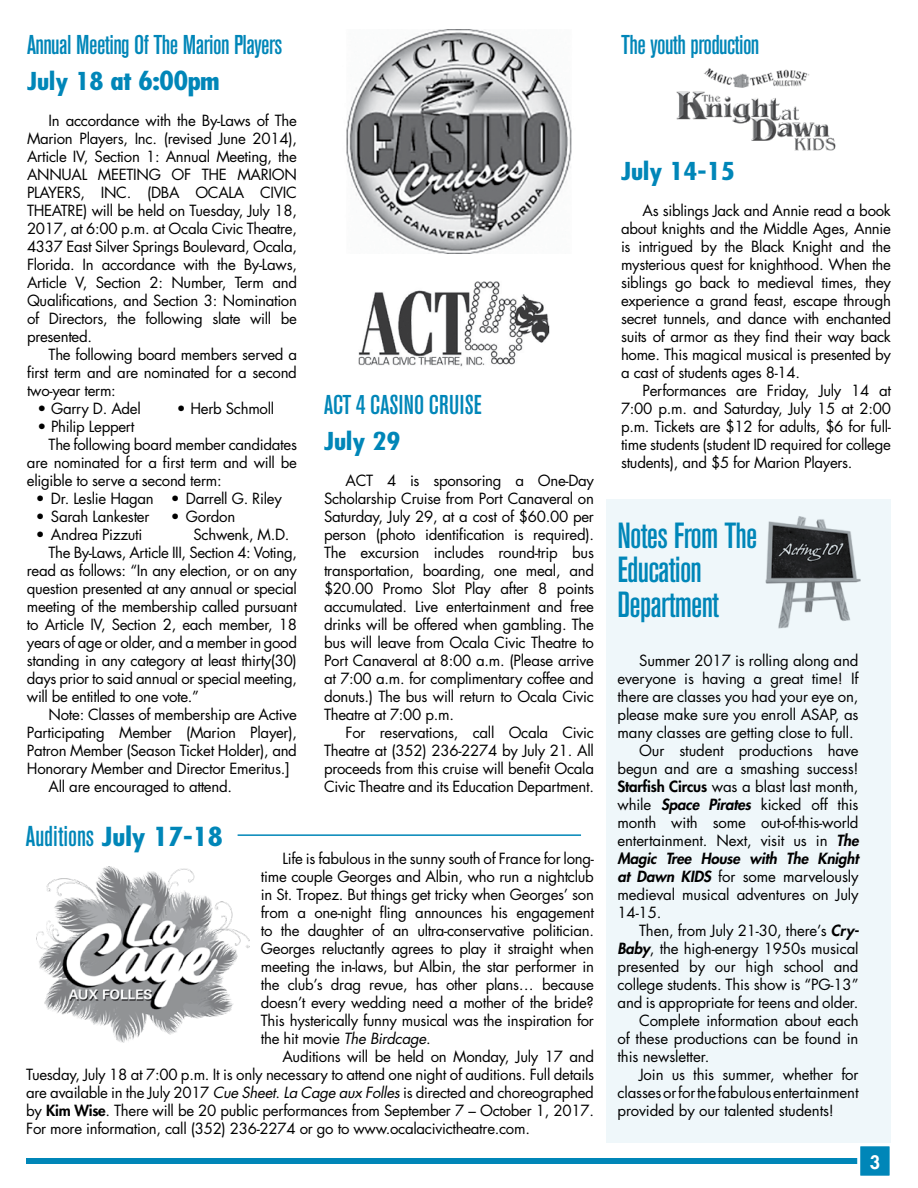
<style>
.page{position:relative;width:918px;height:1188px;background:#fff}
.page>*{position:absolute;margin:0;border:0;box-sizing:border-box;transform-origin:0 0}
.t1{font:500 condensed 36px/34.5px "Akzidenz Grotesk BE";letter-spacing:-.02em;color:#0086b8}
.t2{font:500 condensed 28.5px "Akzidenz Grotesk BE";color:#0086b8}
.t3{font:500 condensed 27px "Akzidenz Grotesk BE";letter-spacing:-.02em;color:#0086b8}
.t4{font:500 condensed 27px "Akzidenz Grotesk BE";letter-spacing:.01em;color:#0086b8}
.t5{font:700 condensed 25.5px "Futura Std";letter-spacing:-.025em;color:#0086b8;scale:1.2 1}
.t6{font:700 condensed 24px "Futura Std";color:#0086b8;scale:1.2 1}
.t7{font:800 18px "Futura";color:#fff}
.t8{font:15px/18px "Futura";letter-spacing:-.02em;color:#000;text-align:justify}
.t9{font:italic 800 15px "Futura";letter-spacing:-.01em;color:#000}
.s1{font-size:24px}
.s2{font-family:"Futura Std";font-weight:700;font-size:25.5px}
.s3{font-style:italic}
.s4{font-weight:800}
.s5{font-weight:800;font-style:italic}
</style>
<div class="page">
<div style="left:606px;top:500px;width:285px;height:643px;background:#eff7fa"></div>
<div style="left:26px;top:1158px;width:832px;height:6px;background:#0086b8"></div>
<div style="left:857px;top:1143px;width:36px;height:36px;background:#0086b8;border:3px solid #fff"></div>
<img style="left:765px;top:516px;width:96px;height:113px">
<img style="left:676px;top:68px;width:160px;height:83px">
<img style="left:37px;top:867px;width:213px;height:176px">
<hr style="left:238px;top:834px;width:343px;height:2px;background:#0086b8">
<img style="left:346px;top:29px;width:226px;height:225px">
<img style="left:358px;top:281px;width:192px;height:86px">
<h3 class="t3" style="left:27px;top:30px;width:257px">Annual Meeting Of The Marion Players</h3>
<h3 class="t5" style="left:27px;top:65px;width:162px"><span class="s1">July 18</span> at 6:00pm</h3>
<p class="t8" style="left:27px;top:111px;width:272px;text-indent:22px">In accordance with the By-Laws of The Marion Players, Inc. (revised June 2014), Article IV, Section 1: Annual Meeting, the ANNUAL MEETING OF THE MARION PLAYERS, INC. (DBA OCALA CIVIC THEATRE) will be held on Tuesday, July 18, 2017, at 6:00 p.m. at Ocala Civic Theatre, 4337 East Silver Springs Boulevard, Ocala, Florida. In accordance with the By-Laws, Article V, Section 2: Number, Term and Qualifications, and Section 3: Nomination of Directors, the following slate will be presented.</p>
<p class="t8" style="left:27px;top:345px;width:272px;text-indent:22px">The following board members served a first term and are nominated for a second two-year term:</p>
<p class="t8" style="left:38px;top:399px;width:105px">• Garry D. Adel</p>
<p class="t8" style="left:38px;top:417px;width:99px">• Philip Leppert</p>
<p class="t8" style="left:177px;top:399px;width:99px">• Herb Schmoll</p>
<p class="t8" style="left:27px;top:435px;width:272px;text-indent:22px">The following board member candidates are nominated for a first term and will be eligible to serve a second term:</p>
<p class="t8" style="left:36px;top:489px;width:119px">• Dr. Leslie Hagan</p>
<p class="t8" style="left:36px;top:507px;width:115px">• Sarah Lankester</p>
<p class="t8" style="left:36px;top:525px;width:108px">• Andrea Pizzuti</p>
<p class="t8" style="left:171px;top:489px;width:112px">• Darrell G. Riley</p>
<p class="t8" style="left:171px;top:507px;width:66px">• Gordon</p>
<p class="t8" style="left:194px;top:525px;width:98px">Schwenk, M.D.</p>
<p class="t8" style="left:49px;top:543px;width:250px">The By-Laws, Article III, Section 4: Voting,</p>
<p class="t8" style="left:27px;top:561px;width:271px">read as follows: “In any election, or on any</p>
<p class="t8" style="left:27px;top:579px;width:272px">question presented at any annual or special</p>
<p class="t8" style="left:27px;top:597px;width:271px">meeting of the membership called pursuant</p>
<p class="t8" style="left:27px;top:615px;width:272px">to Article IV, Section 2, each member, 18</p>
<p class="t8" style="left:27px;top:633px;width:272px">years of age or older, and a member in good</p>
<p class="t8" style="left:27px;top:651px;width:271px">standing in any category at least thirty(30)</p>
<p class="t8" style="left:27px;top:669px;width:272px">days prior to said annual or special meeting,</p>
<p class="t8" style="left:27px;top:687px;width:173px">will be entitled to one vote.”</p>
<p class="t8" style="left:49px;top:705px;width:250px">Note: Classes of membership are Active</p>
<p class="t8" style="left:27px;top:723px;width:272px">Participating Member (Marion Player),</p>
<p class="t8" style="left:27px;top:741px;width:271px">Patron Member (Season Ticket Holder), and</p>
<p class="t8" style="left:27px;top:759px;width:264px">Honorary Member and Director Emeritus.]</p>
<p class="t8" style="left:49px;top:777px;width:185px">All are encouraged to attend.</p>
<h3 class="t4" style="left:324px;top:390px;width:159px">ACT 4 CASINO CRUISE</h3>
<h3 class="t6" style="left:324px;top:426px;width:65px">July 29</h3>
<p class="t8" style="left:324px;top:471px;width:272px;text-indent:22px">ACT 4 is sponsoring a One-Day Scholarship Cruise from Port Canaveral on Saturday, July 29, at a cost of $60.00 per person (photo identification is required).<br>The excursion includes round-trip bus transportation, boarding, one meal, and $20.00 Promo Slot Play after 8 points accumulated. Live entertainment and free drinks will be offered when gambling. The bus will leave from Ocala Civic Theatre to Port Canaveral at 8:00 a.m. (Please arrive at 7:00 a.m. for complimentary coffee and donuts.) The bus will return to Ocala Civic Theatre at 7:00 p.m.</p>
<p class="t8" style="left:324px;top:723px;width:272px;text-indent:22px">For reservations, call Ocala Civic Theatre at (352) 236-2274 by July 21. All proceeds from this cruise will benefit Ocala Civic Theatre and its Education Department.</p>
<h2 class="t2" style="left:26px;top:820px;width:199px">Auditions <span class="s2">July 17-18</span></h2>
<p class="t8" style="left:261px;top:849px;width:335px;text-indent:22px">Life is fabulous in the sunny south of France for long&shy;time couple Georges and Albin, who run a nightclub in St. Tropez. But things get tricky when Georges’ son from a one-night fling announces his engagement to the daughter of an ultra-conservative politician.<br>Georges reluctantly agrees to play it straight when meeting the in-laws, but Albin, the star performer in the club’s drag revue, has other plans… because doesn’t every wedding need a mother of the bride?<br>This hysterically funny musical was the inspiration for the hit movie <span class="s3">The Birdcage</span>.</p>
<p class="t8" style="left:26px;top:1047px;width:569px;text-indent:256px">Auditions will be held on Monday, July 17 and Tuesday, July 18 at 7:00 p.m. It is only necessary to attend one night of auditions. Full details are available in the July 2017 <span class="s3">Cue Sheet</span>. <span class="s3">La Cage aux Folles</span> is directed and choreographed by <span class="s4">Kim Wise</span>. There will be 20 public performances from September 7 – October 1, 2017.<br>For more information, call (352) 236-2274 or go to www.ocalacivictheatre.com.</p>
<h3 class="t3" style="left:621px;top:30px;width:140px">The youth production</h3>
<h3 class="t6" style="left:621px;top:156px;width:97px">July 14-15</h3>
<p class="t8" style="left:621px;top:201px;width:272px;text-indent:22px">As siblings Jack and Annie read a book about knights and the Middle Ages, Annie is intrigued by the Black Knight and the mysterious quest for knighthood. When the siblings go back to medieval times, they experience a grand feast, escape through secret tunnels, and dance with enchanted suits of armor as they find their way back home. This magical musical is presented by a cast of students ages 8-14.</p>
<p class="t8" style="left:621px;top:381px;width:272px;text-indent:22px">Performances are Friday, July 14 at 7:00 p.m. and Saturday, July 15 at 2:00 p.m. Tickets are $12 for adults, $6 for full&shy;time students (student ID required for college students), and $5 for Marion Players.</p>
<h1 class="t1" style="left:617px;top:519px;width:141px">Notes From The<br>Education<br>Department</h1>
<p class="t8" style="left:639px;top:651px;width:221px">Summer 2017 is rolling along and</p>
<p class="t8" style="left:617px;top:669px;width:243px">everyone is having a great time! If</p>
<p class="t8" style="left:617px;top:687px;width:243px">there are classes you had your eye on,</p>
<p class="t8" style="left:617px;top:705px;width:243px">please make sure you enroll ASAP, as</p>
<p class="t8" style="left:617px;top:723px;width:238px">many classes are getting close to full.</p>
<p class="t8" style="left:639px;top:741px;width:221px">Our student productions have</p>
<p class="t8" style="left:617px;top:759px;width:243px">begun and are a smashing success!</p>
<p class="t8" style="left:617px;top:777px;width:243px"><span class="s4">Starfish Circus</span> was a blast last month,</p>
<p class="t8" style="left:617px;top:795px;width:243px">while <span class="s5">Space Pirates</span> kicked off this</p>
<p class="t8" style="left:617px;top:813px;width:243px">month with some out-of-this-world</p>
<p class="t8" style="left:617px;top:831px;width:243px">entertainment. Next, visit us in <span class="s5">The</span></p>
<p class="t9" style="left:617px;top:848px;width:243px">Magic Tree House with The Knight</p>
<p class="t8" style="left:617px;top:867px;width:243px"><span class="s5">at Dawn KIDS</span> for some marvelously</p>
<p class="t8" style="left:617px;top:885px;width:243px">medieval musical adventures on July</p>
<p class="t8" style="left:617px;top:903px;width:45px">14-15.</p>
<p class="t8" style="left:639px;top:921px;width:221px">Then, from July 21-30, there’s <span class="s5">Cry-</span></p>
<p class="t8" style="left:617px;top:939px;width:243px"><span class="s5">Baby</span>, the high-energy 1950s musical</p>
<p class="t8" style="left:617px;top:957px;width:243px">presented by our high school and</p>
<p class="t8" style="left:617px;top:975px;width:243px">college students. This show is “PG-13”</p>
<p class="t8" style="left:617px;top:993px;width:243px">and is appropriate for teens and older.</p>
<p class="t8" style="left:639px;top:1011px;width:221px">Complete information about each</p>
<p class="t8" style="left:617px;top:1029px;width:243px">of these productions can be found in</p>
<p class="t8" style="left:617px;top:1047px;width:93px">this newsletter.</p>
<p class="t8" style="left:639px;top:1065px;width:221px">Join us this summer, whether for</p>
<p class="t8" style="left:617px;top:1083px;width:243px">classes or for the fabulous entertainment</p>
<p class="t8" style="left:617px;top:1101px;width:218px">provided by our talented students!</p>
<p class="t7" style="left:870px;top:1151px;width:12px">3</p>
</div>
